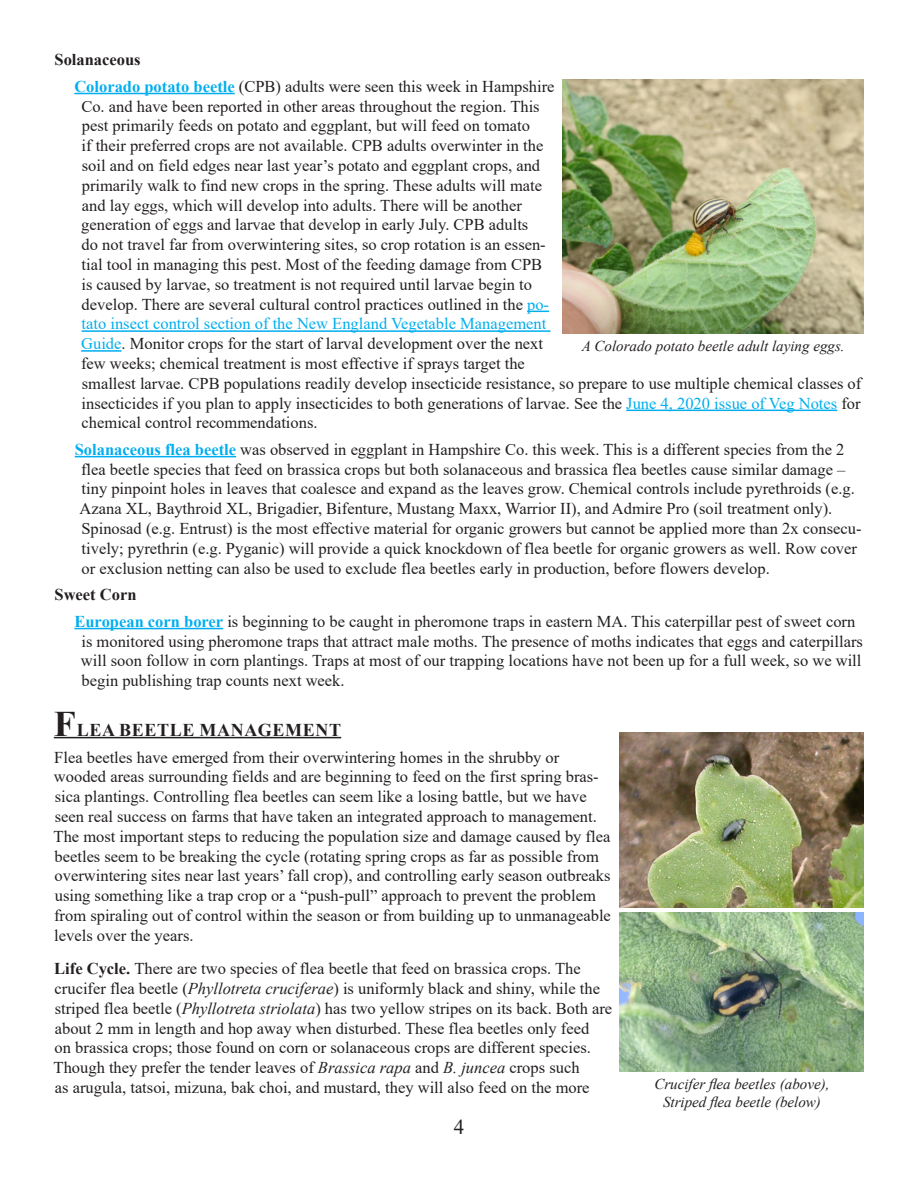
<style>
.page{position:relative;width:918px;height:1188px;background:#fff}
.page>*{position:absolute;margin:0;border:0;box-sizing:border-box;transform-origin:0 0}
.t1{font:21px "Times New Roman";color:#231f20}
.t2{font:700 18px "Times New Roman";letter-spacing:.035em;color:#231f20}
.Bulleted_List{font:16.5px/19.8px "Times New Roman";color:#231f20}
.Main_text{font:16.5px/19.8px "Times New Roman";color:#231f20}
.Paragraph_Heading{font:700 16.5px "Times New Roman";color:#231f20}
.t3{font:italic 15px "Times New Roman";color:#231f20}
.s1{font-weight:700;color:#00aeef}
.s2{color:#00aeef}
.s3{font-size:36px}
.s4{font-weight:700}
.s5{font-style:italic}
</style>
<div class="page">
<hr style="left:74px;top:93px;width:161px;height:1px;background:#00aeef">
<svg style="left:527px;top:311px;width:22px;height:1px"></svg>
<hr style="left:82px;top:330px;width:468px;height:2px;background:#00aeef">
<hr style="left:81px;top:350px;width:41px;height:2px;background:#00aeef">
<hr style="left:626px;top:410px;width:211px;height:1px;background:#00aeef">
<hr style="left:75px;top:456px;width:161px;height:1px;background:#00aeef">
<hr style="left:74px;top:628px;width:149px;height:1px;background:#00aeef">
<hr style="left:54px;top:737px;width:287px;height:1px;background:#231f20">
<img style="left:563px;top:79px;width:301px;height:255px">
<img style="left:620px;top:732px;width:244px;height:176px">
<img style="left:620px;top:912px;width:244px;height:160px">
<p class="Paragraph_Heading" style="left:55px;top:48px;width:88px">Solanaceous</p>
<p class="Bulleted_List" style="left:81px;top:76px;width:782px;text-indent:-7px"><span class="s1">Colorado potato beetle</span> (CPB) adults were seen this week in Hampshire<br>Co. and have been reported in other areas throughout the region. This<br>pest primarily feeds on potato and eggplant, but will feed on tomato<br>if their preferred crops are not available. CPB adults overwinter in the<br>soil and on field edges near last year’s potato and eggplant crops, and<br>primarily walk to find new crops in the spring. These adults will mate<br>and lay eggs, which will develop into adults. There will be another<br>generation of eggs and larvae that develop in early July. CPB adults<br>do not travel far from overwintering sites, so crop rotation is an essen-<br>tial tool in managing this pest. Most of the feeding damage from CPB<br>is caused by larvae, so treatment is not required until larvae begin to<br>develop. There are several cultural control practices outlined in the <span class="s2">po-<br>tato insect control section of the New England Vegetable Management<br>Guide</span>. Monitor crops for the start of larval development over the next<br>few weeks; chemical treatment is most effective if sprays target the<br>smallest larvae. CPB populations readily develop insecticide resistance, so prepare to use multiple chemical classes of insecticides if you plan to apply insecticides to both generations of larvae. See the <span class="s2">June 4, 2020 issue of Veg Notes</span> for chemical control recommendations.</p>
<p class="Bulleted_List" style="left:75px;top:439px;width:788px"><span class="s1">Solanaceous flea beetle</span> was observed in eggplant in Hampshire Co. this week. This is a different species from the 2 flea beetle species that feed on brassica crops but both solanaceous and brassica flea beetles cause similar damage – tiny pinpoint holes in leaves that coalesce and expand as the leaves grow. Chemical controls include pyrethroids (e.g.<br>Azana XL, Baythroid XL, Brigadier, Bifenture, Mustang Maxx, Warrior II), and Admire Pro (soil treatment only).<br>Spinosad (e.g. Entrust) is the most effective material for organic growers but cannot be applied more than 2x consecu&shy;tively; pyrethrin (e.g. Pyganic) will provide a quick knockdown of flea beetle for organic growers as well. Row cover or exclusion netting can also be used to exclude flea beetles early in production, before flowers develop.</p>
<p class="Paragraph_Heading" style="left:55px;top:583px;width:84px">Sweet Corn</p>
<p class="Bulleted_List" style="left:81px;top:611px;width:783px;text-indent:-7px"><span class="s1">European corn borer</span> is beginning to be caught in pheromone traps in eastern MA. This caterpillar pest of sweet corn is monitored using pheromone traps that attract male moths. The presence of moths indicates that eggs and caterpillars will soon follow in corn plantings. Traps at most of our trapping locations have not been up for a full week, so we will begin publishing trap counts next week.</p>
<p class="t2" style="left:54px;top:717px;width:289px"><span class="s3">F</span>LEA BEETLE MANAGEMENT</p>
<p class="Main_text" style="left:54px;top:747px;width:559px">Flea beetles have emerged from their overwintering homes in the shrubby or wooded areas surrounding fields and are beginning to feed on the first spring bras&shy;sica plantings. Controlling flea beetles can seem like a losing battle, but we have seen real success on farms that have taken an integrated approach to management.<br>The most important steps to reducing the population size and damage caused by flea beetles seem to be breaking the cycle (rotating spring crops as far as possible from overwintering sites near last years’ fall crop), and controlling early season outbreaks using something like a trap crop or a “push-pull” approach to prevent the problem from spiraling out of control within the season or from building up to unmanageable levels over the years.</p>
<p class="Main_text" style="left:54px;top:958px;width:560px"><span class="s4">Life Cycle.</span> There are two species of flea beetle that feed on brassica crops. The crucifer flea beetle (<span class="s5">Phyllotreta cruciferae</span>) is uniformly black and shiny, while the striped flea beetle (<span class="s5">Phyllotreta striolata</span>) has two yellow stripes on its back. Both are about 2 mm in length and hop away when disturbed. These flea beetles only feed<br>on brassica crops; those found on corn or solanaceous crops are different species.<br>Though they prefer the tender leaves of <span class="s5">Brassica rapa</span> and <span class="s5">B. juncea</span> crops such<br>as arugula, tatsoi, mizuna, bak choi, and mustard, they will also feed on the more</p>
<p class="t3" style="left:582px;top:336px;width:264px">A Colorado potato beetle adult laying eggs.</p>
<p class="t3" style="left:654px;top:1073px;width:176px">Crucifer flea beetles (above),</p>
<p class="t3" style="left:663px;top:1091px;width:159px">Striped flea beetle (below)</p>
<p class="t1" style="left:454px;top:1112px;width:12px">4</p>
</div>
